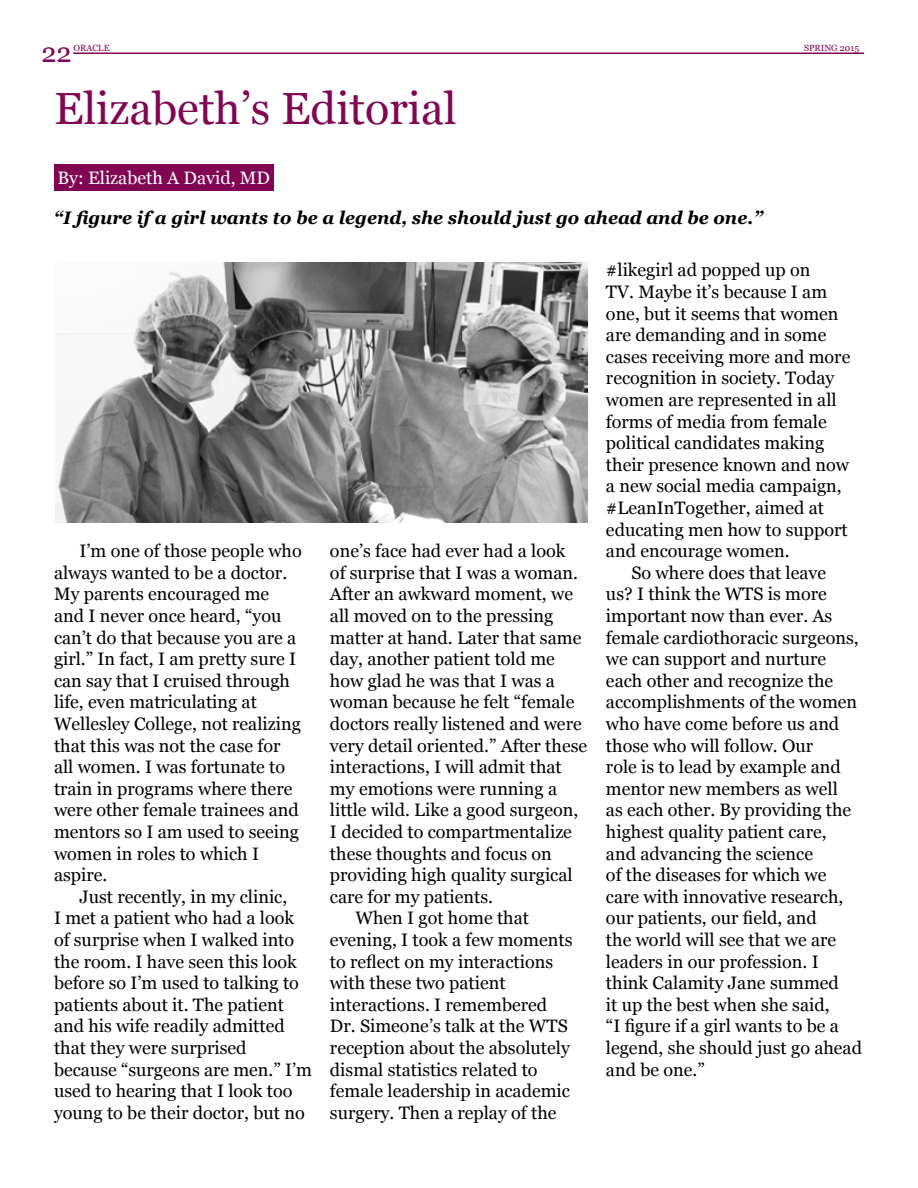
<style>
.page{position:relative;width:918px;height:1188px;background:#fff}
.page>*{position:absolute;margin:0;border:0;box-sizing:border-box;transform-origin:0 0}
.t1{font:45px "Georgia";color:#800654}
.t2{font:27px "Georgia";color:#800654}
.t3{font:18px/21.6px "Georgia";color:#000}
.t4{font:italic 700 18px "Georgia";color:#000}
.t5{font:18px "Georgia";color:#fff}
.t6{font:9px "Georgia";color:#800654}
</style>
<div class="page">
<img style="left:55px;top:263px;width:533px;height:260px">
<hr style="left:73px;top:52px;width:791px;height:2px;background:#800654">
<div style="left:54px;top:164px;width:220px;height:26px;background:#800654"></div>
<h2 class="t2" style="left:42px;top:38px;width:32px">22</h2>
<p class="t6" style="left:804px;top:43px;width:57px">SPRING 2015</p>
<p class="t6" style="left:73px;top:43px;width:38px">ORACLE</p>
<h1 class="t1" style="left:54px;top:83px;width:404px">Elizabeth’s Editorial</h1>
<p class="t5" style="left:58px;top:168px;width:214px">By: Elizabeth A David, MD</p>
<p class="t4" style="left:54px;top:208px;width:710px">“I figure if a girl wants to be a legend, she should just go ahead and be one.”</p>
<p class="t3" style="left:54px;top:540px;width:249px;text-indent:26px">I’m one of those people who always wanted to be a doctor.<br>My parents encouraged me and I never once heard, “you can’t do that because you are a girl.” In fact, I am pretty sure I can say that I cruised through life, even matriculating at<br>Wellesley College, not realizing that this was not the case for all women. I was fortunate to train in programs where there were other female trainees and mentors so I am used to seeing women in roles to which I aspire.</p>
<p class="t3" style="left:54px;top:886px;width:260px;text-indent:26px">Just recently, in my clinic,<br>I met a patient who had a look of surprise when I walked into the room. I have seen this look before so I’m used to talking to patients about it. The patient and his wife readily admitted that they were surprised because “surgeons are men.” I’m used to hearing that I look too young to be their doctor, but no</p>
<p class="t3" style="left:330px;top:540px;width:237px">one’s face had ever had a look</p>
<p class="t3" style="left:330px;top:562px;width:250px">of surprise that I was a woman.</p>
<p class="t3" style="left:330px;top:583px;width:245px">After an awkward moment, we</p>
<p class="t3" style="left:330px;top:605px;width:225px">all moved on to the pressing</p>
<p class="t3" style="left:330px;top:627px;width:253px">matter at hand. Later that same</p>
<p class="t3" style="left:330px;top:648px;width:226px">day, another patient told me</p>
<p class="t3" style="left:330px;top:670px;width:226px">how glad he was that I was a</p>
<p class="t3" style="left:330px;top:691px;width:246px">woman because he felt “female</p>
<p class="t3" style="left:330px;top:713px;width:253px">doctors really listened and were</p>
<p class="t3" style="left:330px;top:735px;width:259px">very detail oriented.” After these</p>
<p class="t3" style="left:330px;top:756px;width:233px">interactions, I will admit that</p>
<p class="t3" style="left:330px;top:778px;width:229px">my emotions were running a</p>
<p class="t3" style="left:330px;top:799px;width:250px">little wild. Like a good surgeon,</p>
<p class="t3" style="left:330px;top:821px;width:244px">I decided to compartmentalize</p>
<p class="t3" style="left:330px;top:843px;width:223px">these thoughts and focus on</p>
<p class="t3" style="left:330px;top:864px;width:244px">providing high quality surgical</p>
<p class="t3" style="left:330px;top:886px;width:164px">care for my patients.</p>
<p class="t3" style="left:356px;top:907px;width:175px">When I got home that</p>
<p class="t3" style="left:330px;top:929px;width:244px">evening, I took a few moments</p>
<p class="t3" style="left:330px;top:951px;width:225px">to reflect on my interactions</p>
<p class="t3" style="left:330px;top:972px;width:177px">with these two patient</p>
<p class="t3" style="left:330px;top:994px;width:219px">interactions. I remembered</p>
<p class="t3" style="left:330px;top:1015px;width:239px">Dr. Simeone’s talk at the WTS</p>
<p class="t3" style="left:330px;top:1037px;width:241px">reception about the absolutely</p>
<p class="t3" style="left:330px;top:1059px;width:209px">dismal statistics related to</p>
<p class="t3" style="left:330px;top:1080px;width:242px">female leadership in academic</p>
<p class="t3" style="left:330px;top:1102px;width:228px">surgery. Then a replay of the</p>
<p class="t3" style="left:606px;top:259px;width:246px">#likegirl ad popped up on<br>TV. Maybe it’s because I am one, but it seems that women are demanding and in some cases receiving more and more recognition in society. Today women are represented in all forms of media from female political candidates making their presence known and now a new social media campaign, #LeanInTogether, aimed at educating men how to support and encourage women.</p>
<p class="t3" style="left:606px;top:562px;width:258px;text-indent:26px">So where does that leave<br>us? I think the WTS is more important now than ever. As female cardiothoracic surgeons, we can support and nurture each other and recognize the accomplishments of the women who have come before us and those who will follow. Our<br>role is to lead by example and mentor new members as well<br>as each other. By providing the highest quality patient care,<br>and advancing the science<br>of the diseases for which we care with innovative research, our patients, our field, and<br>the world will see that we are leaders in our profession. I think Calamity Jane summed<br>it up the best when she said,<br>“I figure if a girl wants to be a legend, she should just go ahead and be one.”</p>
</div>
